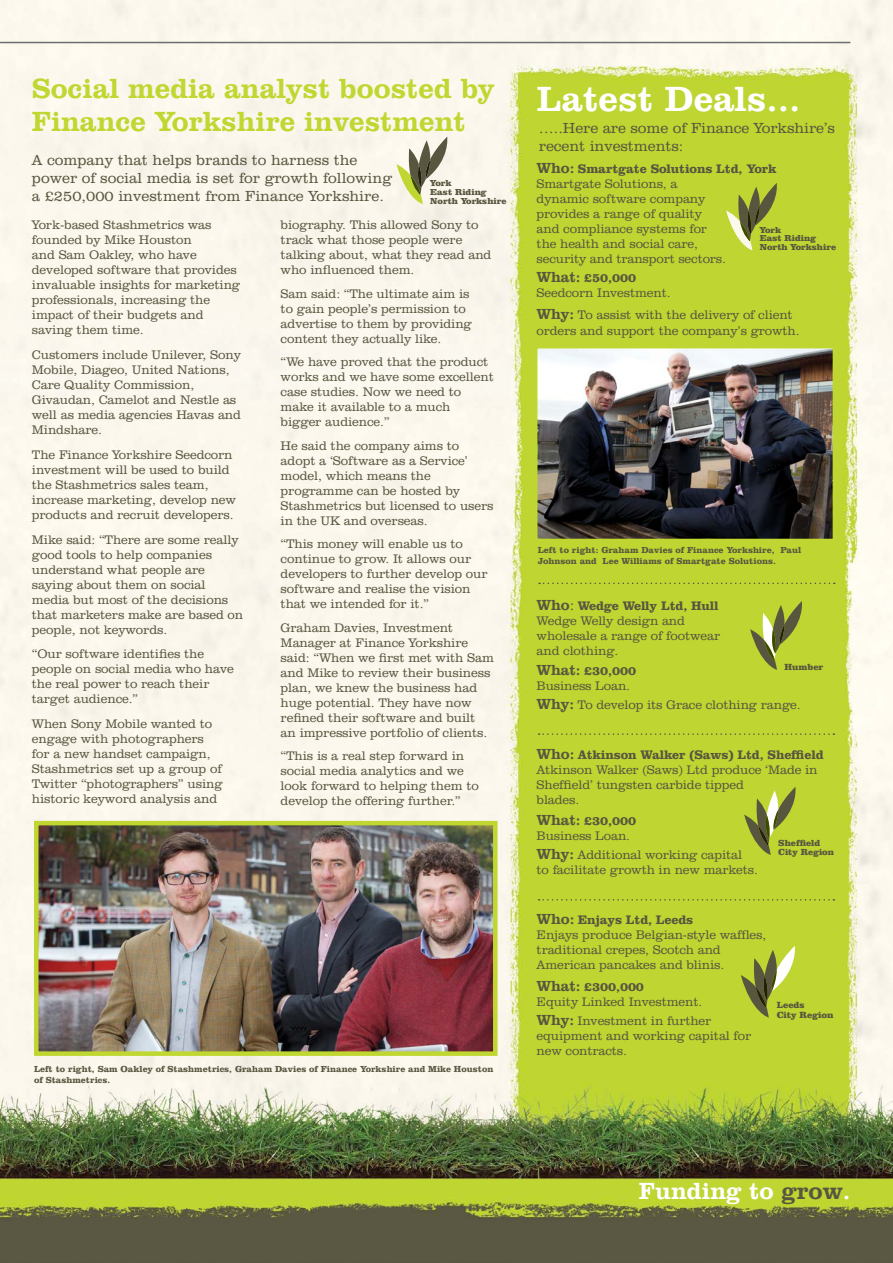
<style>
.page{position:relative;width:893px;height:1263px;background:#fff}
.page>*{position:absolute;margin:0;border:0;box-sizing:border-box;transform-origin:0 0}
.t1{font:800 36px "Clarendon BT";color:#fff}
.t2{font:800 28.5px/33px "Clarendon BT";color:#bfd730}
.t3{font:800 24px "Clarendon BT";color:#fff}
.t4{font:300 15px/18px "Clarendon BT";color:#58563f}
.t5{font:300 12.75px/15px "Clarendon BT";letter-spacing:-.005em;color:#58563f}
.t6{font:900 9.15px/9.1px "Clarendon BT";color:#58563f}
.t7{font:700 9px/10.8px "Clarendon BT";color:#58563f}
.t8{font:900 9px/9px "Clarendon BT";color:#58563f}
.s1{font-weight:800;font-size:15px}
.s2{font-weight:700}
.s3{font-size:15px}
.s4{color:#58563f}
</style>
<div class="page">
<img style="left:0;top:0;width:893px;height:1263px">
<hr style="left:0;top:42px;width:850px;height:1px;background:#6d6e71">
<img style="left:39px;top:826px;width:453px;height:225px">
<div style="left:34px;top:821px;width:463px;height:235px;border:4px solid #bfd730"></div>
<svg style="left:539px;top:583px;width:296px;height:1px"></svg>
<svg style="left:726px;top:183px;width:54px;height:67px"></svg>
<svg style="left:539px;top:899px;width:295px;height:1px"></svg>
<svg style="left:741px;top:946px;width:57px;height:72px"></svg>
<svg style="left:750px;top:601px;width:55px;height:69px"></svg>
<img style="left:539px;top:350px;width:292px;height:188px">
<div style="left:536px;top:347px;width:298px;height:194px;border:2px solid #bfd730"></div>
<svg style="left:744px;top:787px;width:55px;height:68px"></svg>
<svg style="left:539px;top:733px;width:295px;height:2px"></svg>
<svg style="left:396px;top:137px;width:55px;height:67px"></svg>
<h2 class="t2" style="left:32px;top:71px;width:464px">Social media analyst boosted by<br>Finance Yorkshire investment</h2>
<p class="t4" style="left:32px;top:150px;width:362px">A company that helps brands to harness the power of social media is set for growth following a £250,000 investment from Finance Yorkshire.</p>
<p class="t8" style="left:430px;top:178px;width:78px">York<br>East Riding<br>North Yorkshire</p>
<p class="t5" style="left:32px;top:217px;width:210px">York-based Stashmetrics was founded by Mike Houston<br>and Sam Oakley, who have developed software that provides invaluable insights for marketing professionals, increasing the impact of their budgets and saving them time.</p>
<p class="t5" style="left:32px;top:347px;width:211px">Customers include Unilever, Sony<br>Mobile, Diageo, United Nations,<br>Care Quality Commission,<br>Givaudan, Camelot and Nestle as well as media agencies Havas and<br>Mindshare.</p>
<p class="t5" style="left:32px;top:447px;width:206px">The Finance Yorkshire Seedcorn investment will be used to build the Stashmetrics sales team, increase marketing, develop new products and recruit developers.</p>
<p class="t5" style="left:32px;top:532px;width:213px">Mike said: “There are some really good tools to help companies understand what people are saying about them on social media but most of the decisions that marketers make are based on people, not keywords.</p>
<p class="t5" style="left:32px;top:646px;width:203px">“Our software identifies the people on social media who have the real power to reach their target audience.”</p>
<p class="t5" style="left:32px;top:716px;width:192px">When Sony Mobile wanted to engage with photographers for a new handset campaign,<br>Stashmetrics set up a group of<br>Twitter “photographers” using historic keyword analysis and</p>
<p class="t5" style="left:281px;top:217px;width:212px">biography. This allowed Sony to track what those people were talking about, what they read and who influenced them.</p>
<p class="t5" style="left:281px;top:286px;width:193px">Sam said: “The ultimate aim is to gain people’s permission to advertise to them by providing content they actually like.</p>
<p class="t5" style="left:281px;top:354px;width:215px">“We have proved that the product works and we have some excellent case studies. Now we need to make it available to a much bigger audience.”</p>
<p class="t5" style="left:281px;top:438px;width:214px">He said the company aims to adopt a ‘Software as a Service’ model, which means the programme can be hosted by<br>Stashmetrics but licensed to users in the UK and overseas.</p>
<p class="t5" style="left:281px;top:536px;width:208px">“This money will enable us to continue to grow. It allows our developers to further develop our software and realise the vision that we intended for it.”</p>
<p class="t5" style="left:281px;top:620px;width:215px">Graham Davies, Investment<br>Manager at Finance Yorkshire said: “When we first met with Sam and Mike to review their business plan, we knew the business had huge potential. They have now refined their software and built<br>an impressive portfolio of clients.</p>
<p class="t5" style="left:281px;top:748px;width:200px">“This is a real step forward in social media analytics and we look forward to helping them to develop the offering further.”</p>
<p class="t7" style="left:34px;top:1063px;width:461px">Left to right, Sam Oakley of Stashmetrics, Graham Davies of Finance Yorkshire and Mike Houston of Stashmetrics.</p>
<h1 class="t1" style="left:537px;top:76px;width:265px">Latest Deals...</h1>
<p class="t4" style="left:539px;top:118px;width:297px">…..Here are some of Finance Yorkshire’s recent investments:</p>
<p class="t5" style="left:537px;top:161px;width:242px"><span class="s1">Who:</span> <span class="s2">Smartgate Solutions Ltd, York<br></span>Smartgate Solutions, a<br>dynamic software company<br>provides a range of quality<br>and compliance systems for<br>the health and social care,<br>security and transport sectors.</p>
<p class="t5" style="left:537px;top:270px;width:136px"><span class="s1">What:</span> <span class="s2">£50,000<br></span>Seedcorn Investment.</p>
<p class="t5" style="left:537px;top:307px;width:264px"><span class="s1">Why:</span> To assist with the delivery of client orders and support the company’s growth.</p>
<p class="t8" style="left:760px;top:225px;width:78px">York<br>East Riding<br>North Yorkshire</p>
<p class="t7" style="left:538px;top:544px;width:265px">Left to right: Graham Davies of Finance Yorkshire, Paul<br>Johnson and Lee Williams of Smartgate Solutions.</p>
<p class="t5" style="left:537px;top:598px;width:185px"><span class="s1">Who</span><span class="s3">:</span> <span class="s2">Wedge Welly Ltd, Hull<br></span>Wedge Welly design and wholesale a range of footwear and clothing.</p>
<p class="t5" style="left:537px;top:662px;width:101px"><span class="s1">What:</span> <span class="s2">£30,000<br></span>Business Loan.</p>
<p class="t5" style="left:537px;top:697px;width:266px"><span class="s1">Why:</span> To develop its Grace clothing range.</p>
<p class="t5" style="left:537px;top:747px;width:288px"><span class="s1">Who:</span> <span class="s2">Atkinson Walker (Saws) Ltd, Sheffield </span>Atkinson Walker (Saws) Ltd produce ‘Made in Sheffield’ tungsten carbide tipped<br>blades.</p>
<p class="t5" style="left:537px;top:813px;width:101px"><span class="s1">What:</span> <span class="s2">£30,000<br></span>Business Loan.</p>
<p class="t5" style="left:537px;top:847px;width:223px"><span class="s1">Why:</span> Additional working capital<br>to facilitate growth in new markets.</p>
<p class="t5" style="left:537px;top:912px;width:231px"><span class="s1">Who:</span> <span class="s2">Enjays Ltd, Leeds<br></span>Enjays produce Belgian-style waffles, traditional crepes, Scotch and<br>American pancakes and blinis.</p>
<p class="t5" style="left:537px;top:979px;width:167px"><span class="s1">What:</span> <span class="s2">£300,000<br></span>Equity Linked Investment.</p>
<p class="t5" style="left:537px;top:1013px;width:216px"><span class="s1">Why:</span> Investment in further equipment and working capital for new contracts.</p>
<p class="t6" style="left:785px;top:662px;width:40px">Humber</p>
<p class="t8" style="left:778px;top:838px;width:57px">Sheffield<br>City Region</p>
<p class="t6" style="left:777px;top:1000px;width:58px">Leeds<br>City Region</p>
<h3 class="t3" style="left:639px;top:1176px;width:213px">Funding to <span class="s4">grow</span>.</h3>
</div>
